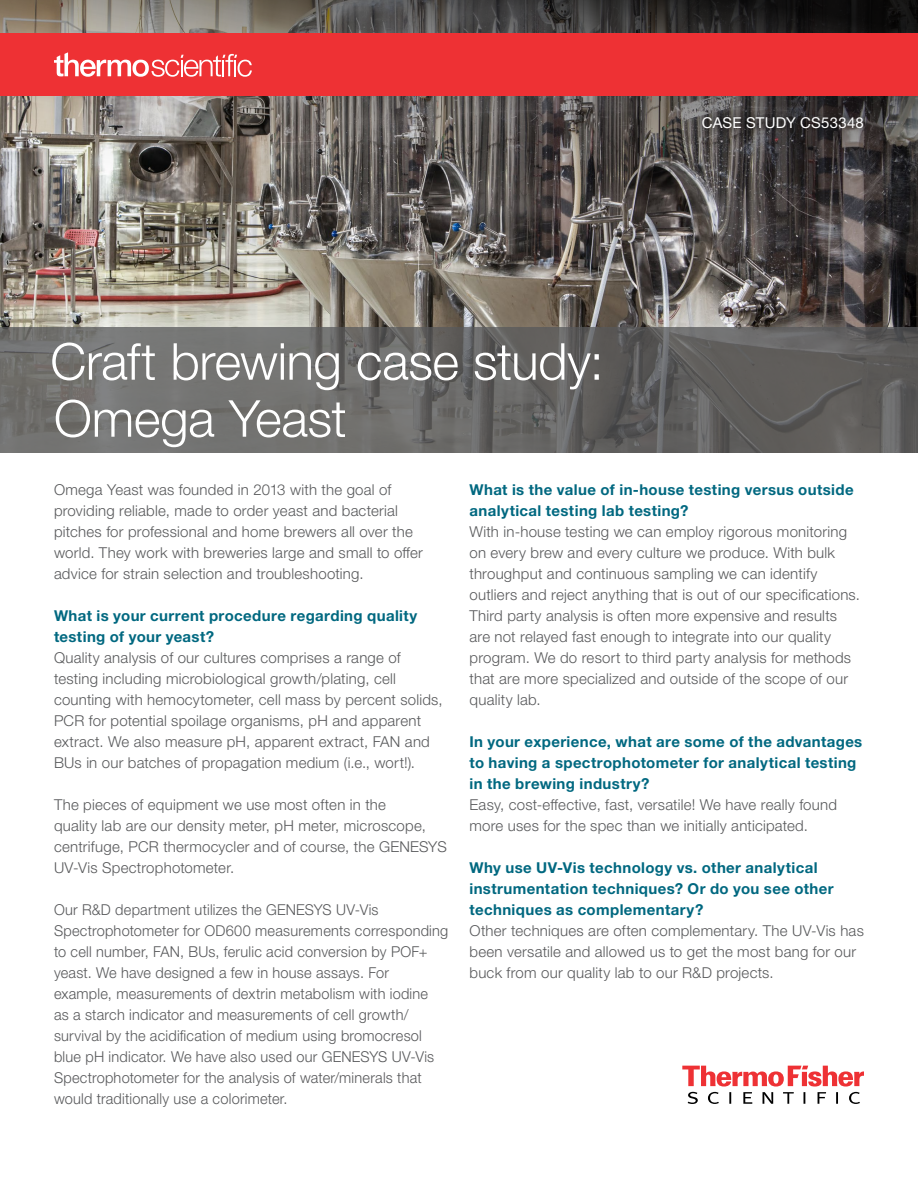
<style>
.page{position:relative;width:918px;height:1188px;background:#fff}
.page>*{position:absolute;margin:0;border:0;box-sizing:border-box;transform-origin:0 0}
.t1{font:300 51px/57px "Helvetica Neue LTW1 G";letter-spacing:-.01em;color:#fff}
.t2{font:300 15px/21px "Helvetica Neue LTW1 G";letter-spacing:.015em;color:#58595b}
.t3{font:700 15px/21px "Helvetica Neue LTW1 G";letter-spacing:.025em;color:#006880}
.t4{font:15px "Helvetica Neue LTW1 G";letter-spacing:.015em;color:#fff}
</style>
<div class="page">
<svg style="left:0;top:0;width:918px;height:327px;background:#6c6661"></svg>
<svg style="left:0;top:327px;width:918px;height:126px;background:#686866"></svg>
<svg style="left:682px;top:1066px;width:182px;height:38px"></svg>
<svg style="left:695px;top:110px;width:176px;height:25px;background:#3d3a3a"></svg>
<div style="left:0;top:33px;width:918px;height:63px;background:#ee3134"></div>
<svg style="left:54px;top:52px;width:198px;height:25px"></svg>
<p class="t4" style="left:702px;top:113px;width:164px">CASE STUDY CS53348</p>
<h1 class="t1" style="left:50px;top:333px;width:555px">Craft brewing case study:<br>Omega Yeast</h1>
<p class="t2" style="left:54px;top:479px;width:371px">Omega Yeast was founded in 2013 with the goal of providing reliable, made to order yeast and bacterial pitches for professional and home brewers all over the world. They work with breweries large and small to offer advice for strain selection and troubleshooting.</p>
<p class="t3" style="left:54px;top:605px;width:365px">What is your current procedure regarding quality testing of your yeast?</p>
<p class="t2" style="left:54px;top:647px;width:390px">Quality analysis of our cultures comprises a range of testing including microbiological growth/plating, cell counting with hemocytometer, cell mass by percent solids, PCR for potential spoilage organisms, pH and apparent extract. We also measure pH, apparent extract, FAN and BUs in our batches of propagation medium (i.e., wort!).</p>
<p class="t2" style="left:54px;top:794px;width:394px">The pieces of equipment we use most often in the<br>quality lab are our density meter, pH meter, microscope, centrifuge, PCR thermocycler and of course, the GENESYS UV-Vis Spectrophotometer.</p>
<p class="t2" style="left:54px;top:899px;width:396px">Our R&amp;D department utilizes the GENESYS UV-Vis Spectrophotometer for OD600 measurements corresponding to cell number, FAN, BUs, ferulic acid conversion by POF+ yeast. We have designed a few in house assays. For example, measurements of dextrin metabolism with iodine<br>as a starch indicator and measurements of cell growth/ survival by the acidification of medium using bromocresol blue pH indicator. We have also used our GENESYS UV-Vis Spectrophotometer for the analysis of water/minerals that would traditionally use a colorimeter.</p>
<p class="t3" style="left:469px;top:479px;width:386px">What is the value of in-house testing versus outside analytical testing lab testing?</p>
<p class="t2" style="left:469px;top:521px;width:392px">With in-house testing we can employ rigorous monitoring on every brew and every culture we produce. With bulk throughput and continuous sampling we can identify outliers and reject anything that is out of our specifications.<br>Third party analysis is often more expensive and results are not relayed fast enough to integrate into our quality program. We do resort to third party analysis for methods that are more specialized and outside of the scope of our quality lab.</p>
<p class="t3" style="left:469px;top:731px;width:394px">In your experience, what are some of the advantages to having a spectrophotometer for analytical testing in the brewing industry?</p>
<p class="t2" style="left:469px;top:794px;width:369px">Easy, cost-effective, fast, versatile! We have really found more uses for the spec than we initially anticipated.</p>
<p class="t3" style="left:469px;top:857px;width:366px">Why use UV-Vis technology vs. other analytical instrumentation techniques? Or do you see other techniques as complementary?</p>
<p class="t2" style="left:469px;top:920px;width:396px">Other techniques are often complementary. The UV-Vis has been versatile and allowed us to get the most bang for our buck from our quality lab to our R&amp;D projects.</p>
</div>
